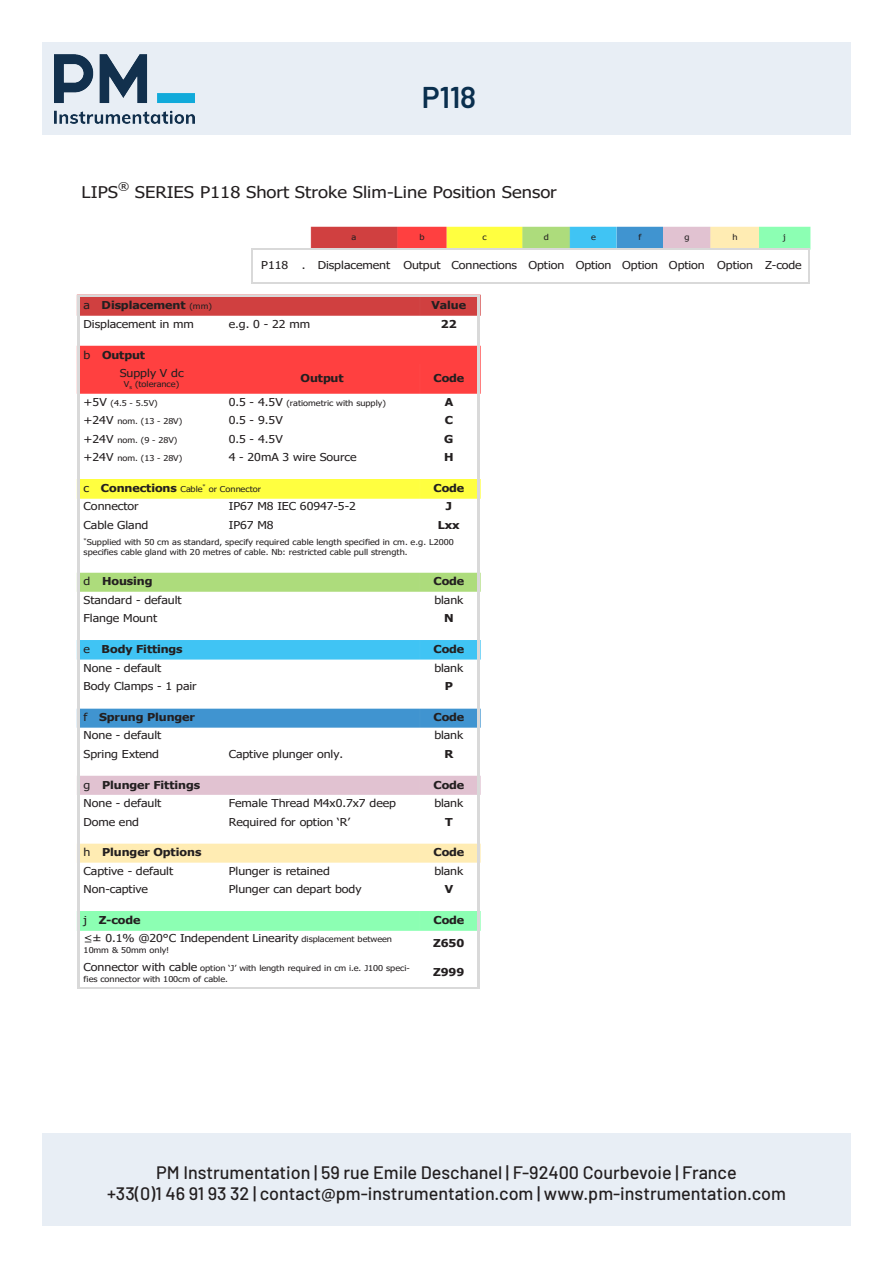
<style>
.page{position:relative;width:893px;height:1263px;background:#fff}
.page>*{position:absolute;margin:0;border:0;box-sizing:border-box;transform-origin:0 0}
.t1{font:600 30px "Barlow";color:#0a2f4e}
.t2{font:500 18px "Barlow";color:#231f20}
.t3{font:16.2px "Tahoma";color:#231f20;scale:1.14 1}
.t4{font:10.8px/18.5px "Tahoma";letter-spacing:-.01em;color:#231f20;scale:1.14 1}
.t5{font:700 10.8px "Tahoma";letter-spacing:-.005em;color:#231f20;scale:1.14 1}
.t6{font:8.1px/9.6px "Tahoma";color:#231f20;scale:1.14 1}
.s1{font-weight:400}
.s2{font-weight:400;font-size:8.1px}
.s3{font-weight:700}
.s4{font-size:10.8px}
.s5{font-weight:700;font-size:10.8px}
.s6{font-size:8.1px}
</style>
<div class="page">
<div style="left:43px;top:1133px;width:807px;height:92px;background:#e8eef5"></div>
<div style="left:43px;top:43px;width:807px;height:92px;background:#e8eef5"></div>
<img style="left:54px;top:54px;width:140px;height:69px">
<div style="left:79px;top:297px;width:398px;height:19px;background:#d04040"></div>
<div style="left:79px;top:346px;width:398px;height:48px;background:#ff4040"></div>
<div style="left:79px;top:479px;width:398px;height:19px;background:#ffff40"></div>
<div style="left:79px;top:640px;width:398px;height:20px;background:#40c4f4"></div>
<div style="left:79px;top:708px;width:398px;height:19px;background:#4094d0"></div>
<svg style="left:85px;top:935px;width:6px;height:7px"></svg>
<hr style="left:77px;top:295px;width:2px;height:469px;background:#d9d9d9">
<hr style="left:477px;top:295px;width:3px;height:469px;background:#d9d9d9">
<svg style="left:477px;top:764px;width:3px;height:12px"></svg>
<svg style="left:77px;top:764px;width:2px;height:31px"></svg>
<hr style="left:477px;top:776px;width:3px;height:19px;background:#d9d9d9">
<hr style="left:77px;top:795px;width:2px;height:49px;background:#d9d9d9">
<hr style="left:477px;top:795px;width:3px;height:49px;background:#d9d9d9">
<svg style="left:77px;top:844px;width:2px;height:18px"></svg>
<hr style="left:477px;top:844px;width:3px;height:18px;background:#d9d9d9">
<hr style="left:77px;top:862px;width:2px;height:38px;background:#d9d9d9">
<hr style="left:477px;top:862px;width:3px;height:38px;background:#d9d9d9">
<svg style="left:477px;top:900px;width:3px;height:12px"></svg>
<svg style="left:77px;top:900px;width:2px;height:30px"></svg>
<hr style="left:477px;top:912px;width:3px;height:18px;background:#d9d9d9">
<hr style="left:77px;top:930px;width:2px;height:57px;background:#d9d9d9">
<hr style="left:477px;top:930px;width:3px;height:57px;background:#d9d9d9">
<hr style="left:77px;top:295px;width:403px;height:2px;background:#d9d9d9">
<hr style="left:77px;top:987px;width:403px;height:2px;background:#d9d9d9">
<div style="left:310px;top:226px;width:87px;height:22px;background:#d04040"></div>
<img style="left:397px;top:226px;width:413px;height:22px">
<hr style="left:251px;top:248px;width:2px;height:35px;background:#d9d9d9">
<hr style="left:808px;top:248px;width:2px;height:35px;background:#d9d9d9">
<hr style="left:251px;top:248px;width:60px;height:1px;background:#d9d9d9">
<hr style="left:311px;top:248px;width:136px;height:1px;background:#d9d9d9">
<hr style="left:447px;top:248px;width:363px;height:1px;background:#d9d9d9">
<hr style="left:251px;top:282px;width:559px;height:2px;background:#d9d9d9">
<h1 class="t1" style="left:404px;top:64px;width:92px">K3R110</h1>
<p class="t1" style="left:422px;top:78px;width:56px">P118</p>
<p class="t3" style="left:82px;top:181px;width:418px">LIPS<sup>®</sup> SERIES P118 Short Stroke Slim-Line Position Sensor</p>
<p class="t6" style="left:352px;top:232px;width:6px">a</p>
<p class="t6" style="left:420px;top:232px;width:6px">b</p>
<p class="t6" style="left:482px;top:232px;width:5px">c</p>
<p class="t6" style="left:544px;top:232px;width:6px">d</p>
<p class="t6" style="left:591px;top:232px;width:6px">e</p>
<p class="t6" style="left:639px;top:232px;width:4px">f</p>
<p class="t6" style="left:685px;top:232px;width:6px">g</p>
<p class="t6" style="left:733px;top:232px;width:6px">h</p>
<p class="t6" style="left:783px;top:232px;width:4px">j</p>
<p class="t4" style="left:261px;top:257px;width:25px">P118</p>
<p class="t4" style="left:302px;top:257px;width:440px">. Displacement Output Connections Option Option Option Option Option Z-code</p>
<p class="t5" style="left:84px;top:298px;width:114px"><span class="s1">a</span> Displacement <span class="s2">(mm)</span></p>
<p class="t5" style="left:432px;top:298px;width:32px">Value</p>
<p class="t4" style="left:84px;top:315px;width:98px">Displacement in mm</p>
<p class="t4" style="left:229px;top:315px;width:73px">e.g. 0 - 22 mm</p>
<p class="t5" style="left:441px;top:316px;width:15px">22</p>
<p class="t4" style="left:120px;top:346px;width:58px;text-indent:-36px">b <span class="s3">Output<br></span>Supply V dc</p>
<p class="t6" style="left:124px;top:380px;width:50px">V<sub>s</sub> (tolerance)</p>
<p class="t5" style="left:300px;top:370px;width:39px">Output</p>
<p class="t5" style="left:433px;top:370px;width:29px">Code</p>
<p class="t6" style="left:84px;top:398px;width:66px"><span class="s4">+5V</span> (4.5 - 5.5V)</p>
<p class="t6" style="left:229px;top:398px;width:139px"><span class="s4">0.5 - 4.5V</span> (ratiometric with supply)</p>
<p class="t5" style="left:445px;top:394px;width:9px">A</p>
<p class="t6" style="left:84px;top:417px;width:88px"><span class="s4">+24V</span> nom. (13 - 28V)</p>
<p class="t4" style="left:229px;top:412px;width:49px">0.5 - 9.5V</p>
<p class="t5" style="left:445px;top:413px;width:9px">C</p>
<p class="t6" style="left:84px;top:435px;width:84px"><span class="s4">+24V</span> nom. (9 - 28V)</p>
<p class="t4" style="left:229px;top:430px;width:49px">0.5 - 4.5V</p>
<p class="t5" style="left:444px;top:431px;width:10px">G</p>
<p class="t6" style="left:84px;top:454px;width:88px"><span class="s4">+24V</span> nom. (13 - 28V)</p>
<p class="t4" style="left:229px;top:449px;width:114px">4 - 20mA 3 wire Source</p>
<p class="t5" style="left:444px;top:450px;width:10px">H</p>
<p class="t6" style="left:84px;top:484px;width:157px"><span class="s4">c</span> <span class="s5">Connections</span> Cable<sup>*</sup> or Connector</p>
<p class="t5" style="left:433px;top:480px;width:29px">Code</p>
<p class="t4" style="left:84px;top:498px;width:50px">Connector</p>
<p class="t4" style="left:229px;top:498px;width:113px">IP67 M8 IEC 60947-5-2</p>
<p class="t5" style="left:446px;top:499px;width:7px">J</p>
<p class="t4" style="left:84px;top:516px;width:58px">Cable Gland</p>
<p class="t4" style="left:229px;top:516px;width:41px">IP67 M8</p>
<p class="t5" style="left:438px;top:517px;width:21px">Lxx</p>
<p class="t6" style="left:84px;top:538px;width:326px"><sup>*</sup>Supplied with 50 cm as standard, specify required cable length specified in cm. e.g. L2000 specifies cable gland with 20 metres of cable. Nb: restricted cable pull strength.</p>
<p class="t5" style="left:84px;top:574px;width:62px"><span class="s1">d</span> Housing</p>
<p class="t5" style="left:433px;top:574px;width:29px">Code</p>
<p class="t4" style="left:84px;top:591px;width:88px">Standard - default</p>
<p class="t4" style="left:434px;top:591px;width:27px">blank</p>
<p class="t4" style="left:84px;top:610px;width:66px">Flange Mount</p>
<p class="t5" style="left:444px;top:611px;width:10px">N</p>
<p class="t5" style="left:84px;top:641px;width:88px"><span class="s1">e</span> Body Fittings</p>
<p class="t5" style="left:433px;top:641px;width:29px">Code</p>
<p class="t4" style="left:84px;top:659px;width:70px">None - default</p>
<p class="t4" style="left:434px;top:659px;width:27px">blank</p>
<p class="t4" style="left:84px;top:677px;width:101px">Body Clamps - 1 pair</p>
<p class="t5" style="left:445px;top:679px;width:9px">P</p>
<p class="t5" style="left:84px;top:709px;width:99px"><span class="s1">f</span> Sprung Plunger</p>
<p class="t5" style="left:433px;top:709px;width:29px">Code</p>
<p class="t4" style="left:84px;top:727px;width:70px">None - default</p>
<p class="t4" style="left:434px;top:727px;width:27px">blank</p>
<p class="t4" style="left:84px;top:745px;width:68px">Spring Extend</p>
<p class="t4" style="left:229px;top:745px;width:102px">Captive plunger only.</p>
<p class="t5" style="left:444px;top:746px;width:9px">R</p>
<p class="t5" style="left:84px;top:777px;width:104px"><span class="s1">g</span> Plunger Fittings</p>
<p class="t5" style="left:433px;top:777px;width:29px">Code</p>
<p class="t4" style="left:84px;top:794px;width:70px">None - default</p>
<p class="t4" style="left:229px;top:794px;width:148px">Female Thread M4x0.7x7 deep</p>
<p class="t4" style="left:434px;top:794px;width:27px">blank</p>
<p class="t4" style="left:84px;top:813px;width:50px">Dome end</p>
<p class="t4" style="left:229px;top:813px;width:108px">Required for option ‘R’</p>
<p class="t5" style="left:445px;top:814px;width:8px">T</p>
<p class="t5" style="left:84px;top:845px;width:105px"><span class="s1">h</span> Plunger Options</p>
<p class="t5" style="left:433px;top:845px;width:29px">Code</p>
<p class="t4" style="left:84px;top:862px;width:80px">Captive - default</p>
<p class="t4" style="left:229px;top:862px;width:90px">Plunger is retained</p>
<p class="t4" style="left:434px;top:862px;width:27px">blank</p>
<p class="t4" style="left:84px;top:881px;width:58px">Non-captive</p>
<p class="t4" style="left:229px;top:881px;width:118px">Plunger can depart body</p>
<p class="t5" style="left:445px;top:882px;width:9px">V</p>
<p class="t5" style="left:84px;top:912px;width:52px"><span class="s1">j</span> Z-code</p>
<p class="t5" style="left:433px;top:912px;width:29px">Code</p>
<p class="t4" style="left:93px;top:930px;width:264px">± 0.1% @20°C Independent Linearity <span class="s6">displacement between</span></p>
<p class="t6" style="left:84px;top:946px;width:77px">10mm &amp; 50mm only!</p>
<p class="t5" style="left:433px;top:936px;width:29px">Z650</p>
<p class="t6" style="left:84px;top:963px;width:288px;line-height:10.5px"><span class="s4">Connector with cable</span> option ‘J’ with length required in cm i.e. J100 speci&shy;fies connector with 100cm of cable.</p>
<p class="t5" style="left:433px;top:965px;width:29px">Z999</p>
<p class="t2" style="left:156px;top:1159px;width:582px">PM Instrumentation | 59 rue Emile Deschanel | F-92400 Courbevoie | France</p>
<p class="t2" style="left:107px;top:1181px;width:680px">+33(0)1 46 91 93 32 | contact@pm-instrumentation.com | www.pm-instrumentation.com</p>
</div>
